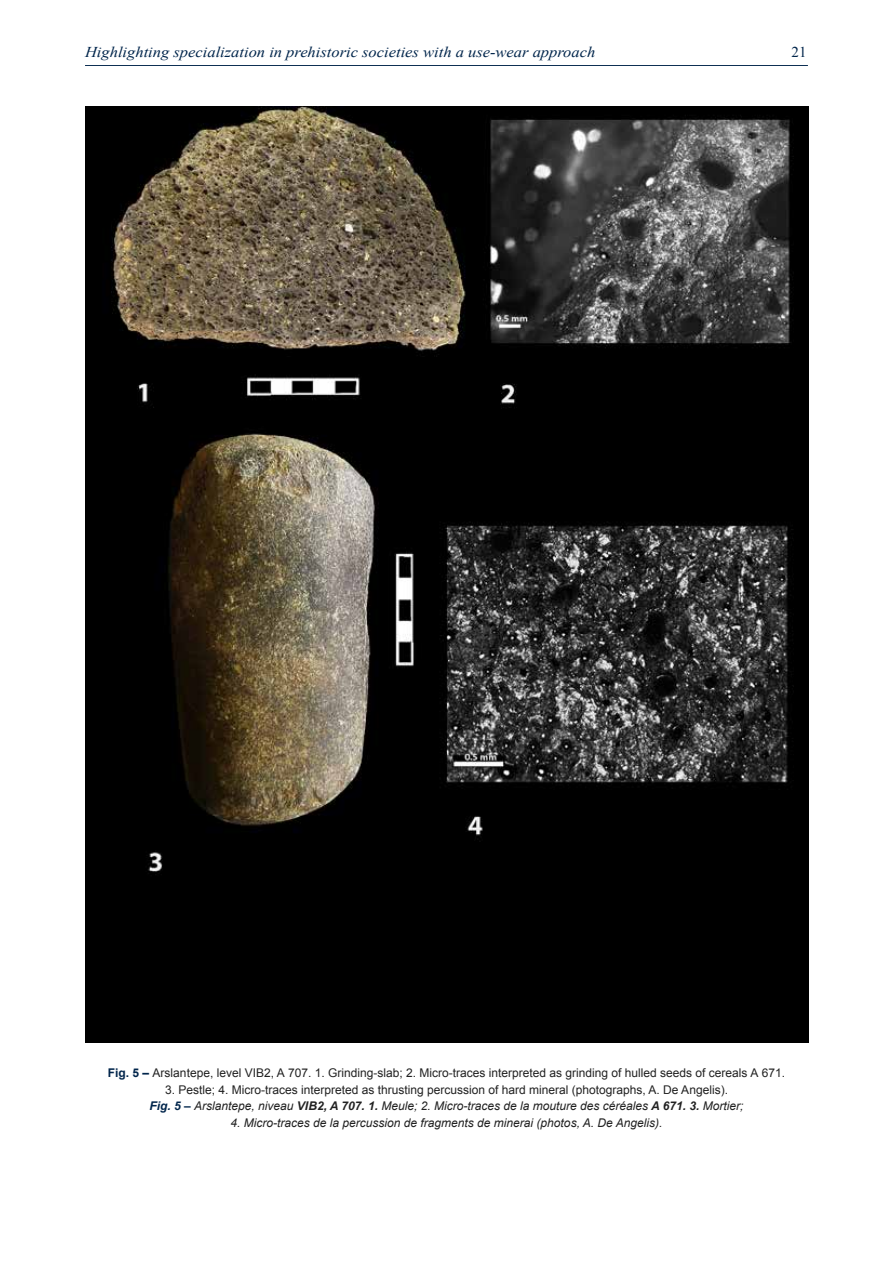
<style>
.page{position:relative;width:893px;height:1263px;background:#fff}
.page>*{position:absolute;margin:0;border:0;box-sizing:border-box;transform-origin:0 0}
.t1{font:italic 15px "Times New Roman";color:#00254b;scale:1.1 1}
.t2{font:15px "Times New Roman";color:#00254b}
.t3{font:12px/16.5px "Arial";color:#212121;text-align:center}
.t4{font:italic 12px "Arial";color:#212121}
.s1{font-weight:700;color:#00254b}
.s2{font-weight:700;font-style:italic;color:#00254b}
.s3{font-style:italic}
.s4{font-weight:700;font-style:italic}
</style>
<div class="page">
<hr style="left:85px;top:65px;width:723px;height:1px;background:#00254b">
<img style="left:85px;top:107px;width:723px;height:935px">
<p class="t1" style="left:85px;top:42px;width:465px">Highlighting specialization in prehistoric societies with a use-wear approach</p>
<p class="t2" style="left:792px;top:42px;width:16px">21</p>
<p class="t3" style="left:108px;top:1065px;width:679px"><span class="s1">Fig. 5 –</span> Arslantepe, level VIB2, A 707. 1. Grinding-slab; 2. Micro-traces interpreted as grinding of hulled seeds of cereals A 671.</p>
<p class="t3" style="left:150px;top:1081px;width:595px">3. Pestle; 4. Micro-traces interpreted as thrusting percussion of hard mineral (photographs, A. De Angelis).<br><span class="s2">Fig. 5 –</span> <span class="s3">Arslantepe, niveau</span> <span class="s4">VIB2, A 707. 1.</span> <span class="s3">Meule; 2. Micro-traces de la mouture des céréales</span> <span class="s4">A 671. 3.</span> <span class="s3">Mortier;</span></p>
<p class="t4" style="left:230px;top:1114px;width:433px">4. Micro-traces de la percussion de fragments de minerai (photos, A. De Angelis).</p>
</div>
